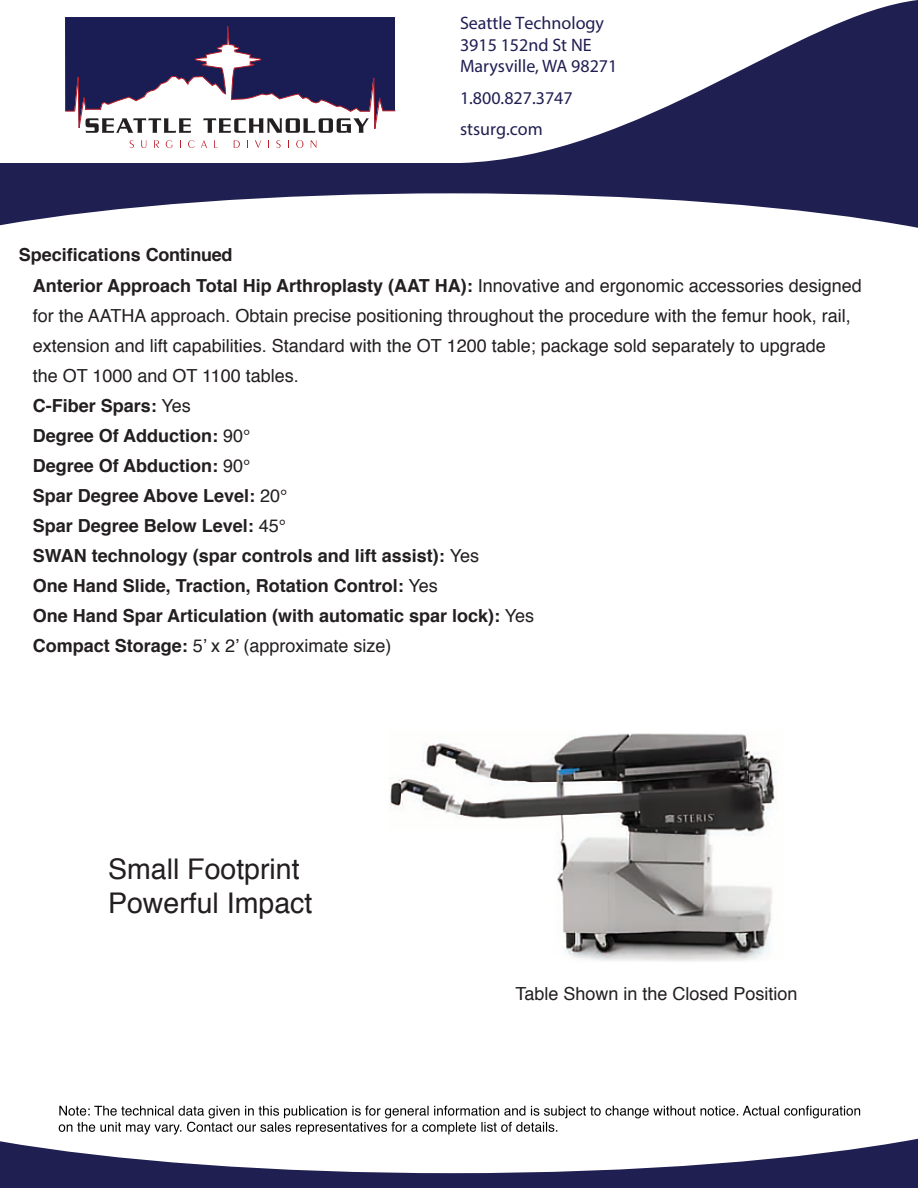
<style>
.page{position:relative;width:918px;height:1188px;background:#fff}
.page>*{position:absolute;margin:0;border:0;box-sizing:border-box;transform-origin:0 0}
.t1{font:28.5px/34.2px "Helvetica";color:#231f20}
.t2{font:18px/30px "Helvetica";color:#231f20}
.t3{font:18px/21.6px "Myriad Pro";color:#201f52}
.t4{font:700 18px "Helvetica";color:#231f20}
.s1{font-weight:700}
</style>
<div class="page">
<svg style="left:0;top:1139px;width:918px;height:49px;fill:#201f52"></svg>
<svg style="left:0;top:184px;width:918px;height:44px"></svg>
<svg style="left:461px;top:0;width:457px;height:163px"></svg>
<div style="left:0;top:163px;width:918px;height:21px;background:#201f52"></div>
<svg style="left:59px;top:1106px;width:801px;height:29px"></svg>
<img style="left:390px;top:733px;width:385px;height:228px">
<svg style="left:65px;top:17px;width:331px;height:131px"></svg>
<p class="t4" style="left:19px;top:240px;width:215px">Specifications Continued</p>
<p class="t3" style="left:460px;top:12px;width:159px">Seattle Technology<br>3915 152nd St NE<br>Marysville, WA 98271</p>
<p class="t3" style="left:460px;top:82px;width:114px;line-height:31.5px">1.800.827.3747 stsurg.com</p>
<p class="t2" style="left:33px;top:271px;width:831px"><span class="s1">Anterior Approach Total Hip Arthroplasty (AAT HA):</span> Innovative and ergonomic accessories designed for the AATHA approach. Obtain precise positioning throughout the procedure with the femur hook, rail, extension and lift capabilities. Standard with the OT 1200 table; package sold separately to upgrade<br>the OT 1000 and OT 1100 tables.<br><span class="s1">C-Fiber Spars:</span> Yes<br><span class="s1">Degree Of Adduction:</span> 90°<br><span class="s1">Degree Of Abduction:</span> 90°<br><span class="s1">Spar Degree Above Level:</span> 20°<br><span class="s1">Spar Degree Below Level:</span> 45°<br><span class="s1">SWAN technology (spar controls and lift assist):</span> Yes<br><span class="s1">One Hand Slide, Traction, Rotation Control:</span> Yes<br><span class="s1">One Hand Spar Articulation (with automatic spar lock):</span> Yes<br><span class="s1">Compact Storage:</span> 5’ x 2’ (approximate size)</p>
<h1 class="t1" style="left:108px;top:852px;width:206px">Small Footprint<br>Powerful Impact</h1>
<p class="t2" style="left:516px;top:980px;width:284px">Table Shown in the Closed Position</p>
</div>
